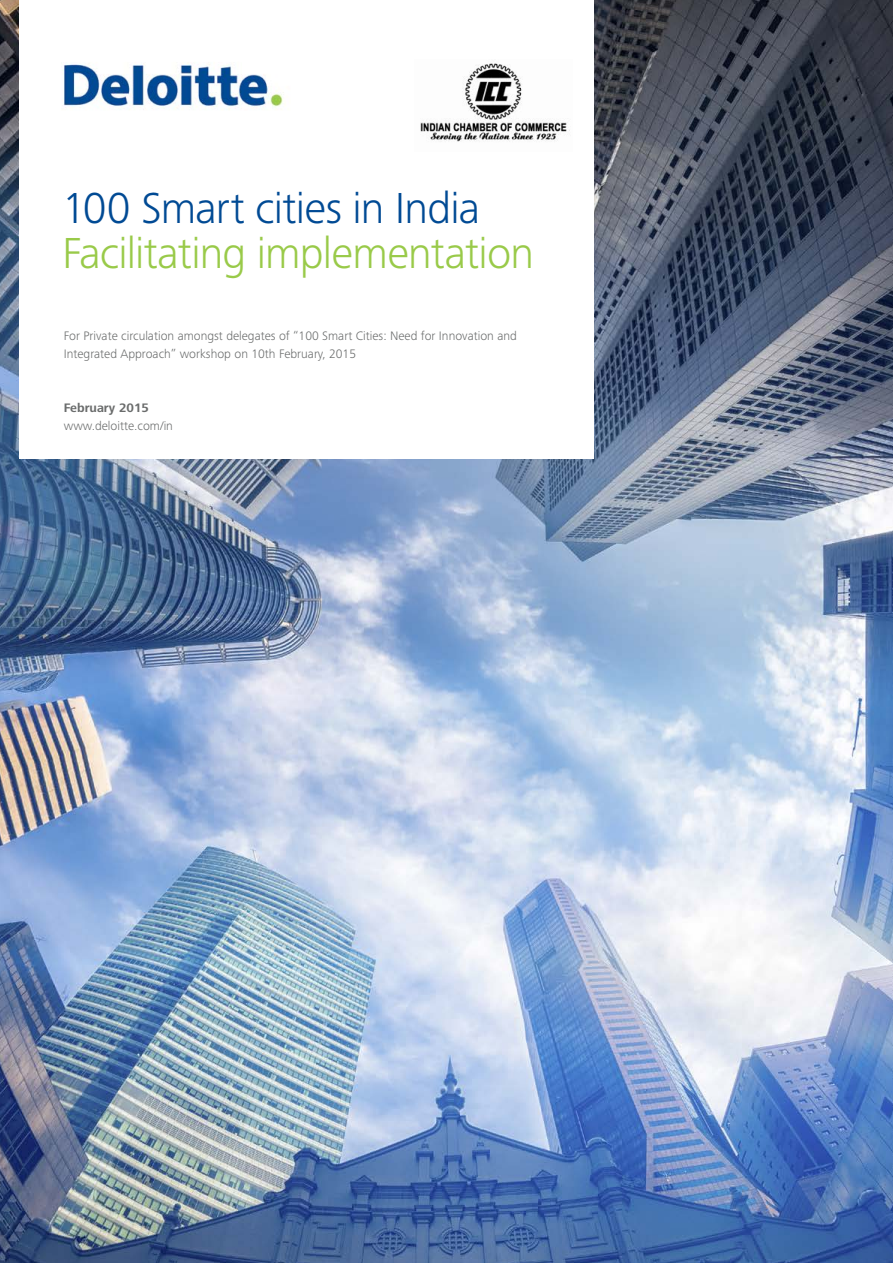
<style>
.page{position:relative;width:893px;height:1263px;background:#fff}
.page>*{position:absolute;margin:0;border:0;box-sizing:border-box;transform-origin:0 0}
.t1{font:300 45px "Frutiger Next Pro";letter-spacing:-.015em;color:#99ca49}
.t2{font:300 45px "Frutiger Next Pro";letter-spacing:-.02em;color:#004a94}
.t3{font:300 12.75px/18px "Frutiger Next Pro";color:#6a6c6c}
.t4{font:700 12.75px "Frutiger Next Pro";color:#6a6c6c}
</style>
<div class="page">
<img style="left:0;top:0;width:893px;height:1263px">
<div style="left:19px;top:0;width:574px;height:459px;background:#fff"></div>
<img style="left:63px;top:63px;width:221px;height:47px">
<img style="left:420px;top:63px;width:150px;height:79px">
<h1 class="t2" style="left:62px;top:182px;width:420px">100 Smart cities in India</h1>
<h1 class="t1" style="left:62px;top:227px;width:474px">Facilitating implementation</h1>
<p class="t3" style="left:64px;top:327px;width:455px">For Private circulation amongst delegates of “100 Smart Cities: Need for Innovation and<br>Integrated Approach” workshop on 10th February, 2015</p>
<p class="t4" style="left:64px;top:401px;width:87px">February 2015</p>
<p class="t3" style="left:64px;top:417px;width:111px">www.deloitte.com/in</p>
</div>
